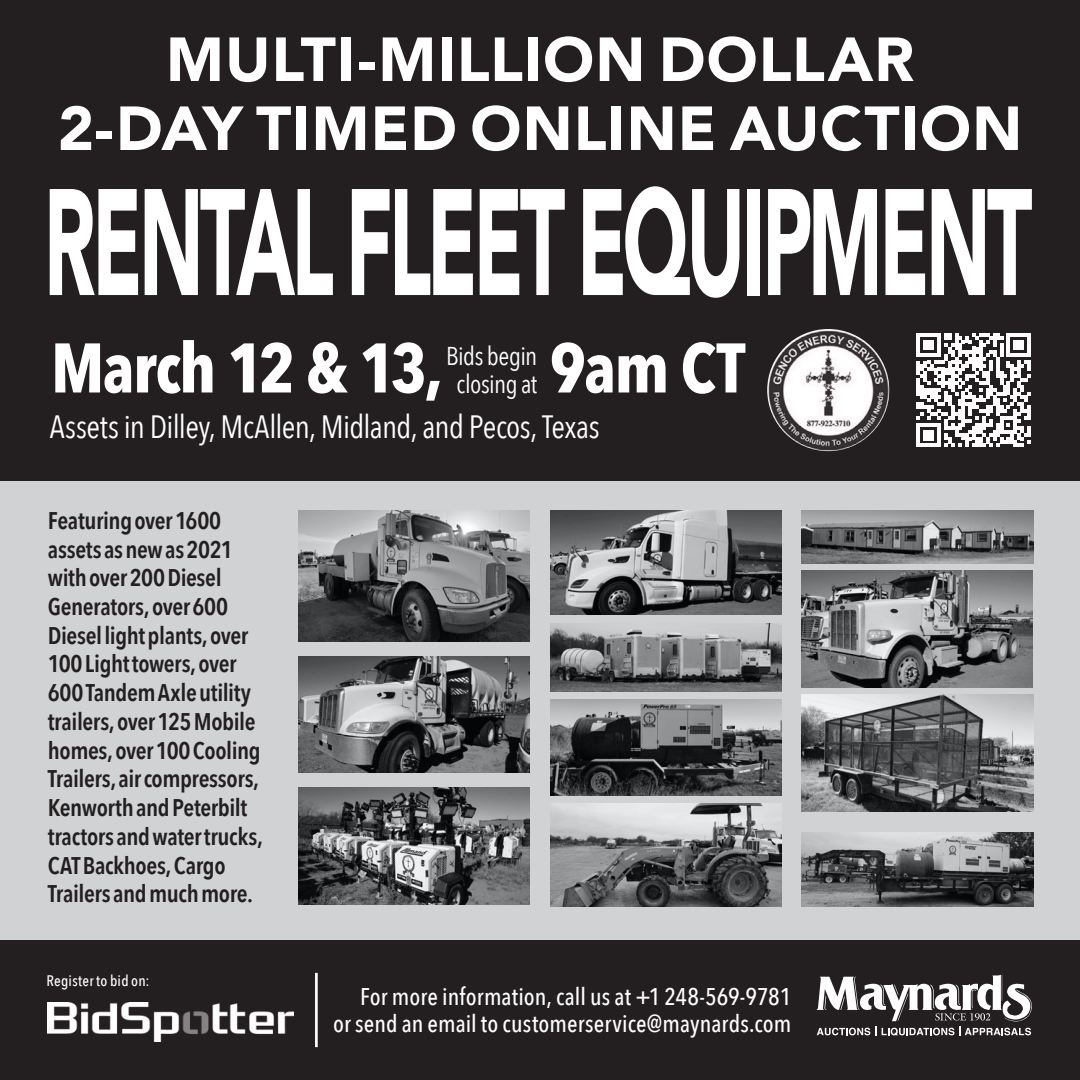
<style>
.page{position:relative;width:1080px;height:1080px;background:#fff}
.page>*{position:absolute;margin:0;border:0;box-sizing:border-box;transform-origin:0 0}
.t1{font:900 149.7px "Avenir";letter-spacing:-.045em;color:#fff;scale:.53 1}
.t2{font:700 69.3px "Avenir Next Condensed";letter-spacing:-.03em;color:#fff}
.t3{font:900 61.5px/69px "Avenir";letter-spacing:.015em;color:#fff;text-align:center}
.t4{font:32.1px "Avenir Next Condensed";letter-spacing:-.02em;color:#fff}
.t5{font:25.8px/27.6px "Avenir Next Condensed";letter-spacing:-.02em;color:#fff;text-align:center}
.t6{font:600 24px/28.8px "Avenir Next Condensed";letter-spacing:-.015em;color:#231f20}
.t7{font:500 24px/26.7px "Avenir Next Condensed";letter-spacing:.005em;color:#fff;text-align:right}
.t8{font:500 15.3px "Avenir Next Condensed";letter-spacing:.01em;color:#fff}
</style>
<div class="page">
<div style="left:0;top:458px;width:1080px;height:482px;background:#d1d2d4"></div>
<div style="left:0;top:0;width:1080px;height:481px;background:#231f20"></div>
<div style="left:0;top:940px;width:1080px;height:140px;background:#231f20"></div>
<img style="left:550px;top:700px;width:231px;height:95px">
<img style="left:299px;top:788px;width:231px;height:116px">
<img style="left:550px;top:623px;width:231px;height:68px">
<img style="left:801px;top:695px;width:232px;height:117px">
<img style="left:299px;top:510px;width:231px;height:132px">
<img style="left:550px;top:804px;width:231px;height:102px">
<img style="left:801px;top:510px;width:232px;height:53px">
<img style="left:299px;top:656px;width:231px;height:117px">
<img style="left:801px;top:571px;width:231px;height:116px">
<img style="left:550px;top:510px;width:231px;height:105px">
<img style="left:801px;top:832px;width:232px;height:74px">
<img style="left:48px;top:1002px;width:246px;height:39px">
<hr style="left:315px;top:973px;width:3px;height:74px;background:#fff">
<svg style="left:816px;top:975px;width:216px;height:61px"></svg>
<svg style="left:917px;top:333px;width:114px;height:114px"></svg>
<img style="left:767px;top:329px;width:122px;height:122px;border-radius:61px">
<h3 class="t3" style="left:58px;top:24px;width:966px">MULTI-MILLION DOLLAR<br>2-DAY TIMED ONLINE AUCTION</h3>
<h1 class="t1" style="left:44px;top:115px;width:1867px">RENTAL FLEET EQUIPMENT</h1>
<h2 class="t2" style="left:51px;top:326px;width:394px">March 12 &amp; 13,</h2>
<h2 class="t2" style="left:550px;top:326px;width:197px">9am CT</h2>
<p class="t5" style="left:446px;top:341px;width:93px">Bids begin closing at</p>
<h3 class="t4" style="left:50px;top:400px;width:551px">Assets in Dilley, McAllen, Midland, and Pecos, Texas</h3>
<p class="t6" style="left:48px;top:505px;width:217px">Featuring over 1600 assets as new as 2021 with over 200 Diesel<br>Generators, over 600<br>Diesel light plants, over<br>100 Light towers, over<br>600 Tandem Axle utility trailers, over 125 Mobile homes, over 100 Cooling<br>Trailers, air compressors,<br>Kenworth and Peterbilt tractors and water trucks,<br>CAT Backhoes, Cargo<br>Trailers and much more.</p>
<p class="t8" style="left:47px;top:972px;width:105px">Register to bid on:</p>
<p class="t7" style="left:333px;top:983px;width:460px">For more information, call us at +1 248-569-9781<br>or send an email to customerservice@maynards.com</p>
</div>
